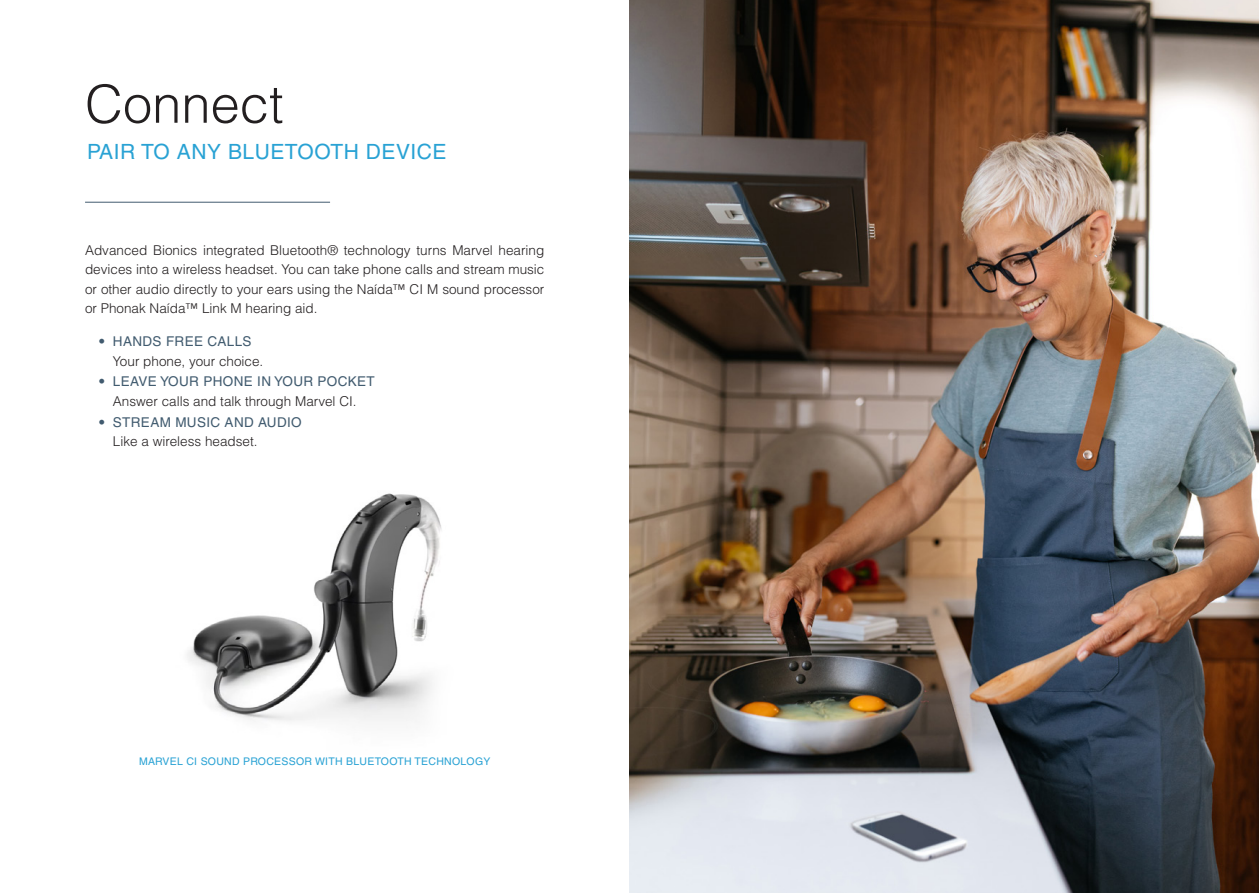
<style>
.page{position:relative;width:1259px;height:893px;background:#fff}
.page>*{position:absolute;margin:0;border:0;box-sizing:border-box;transform-origin:0 0}
.t1{font:300 52.5px "Helvetica LT Pro";color:#231f20}
.t2{font:21px "Helvetica LT Pro";letter-spacing:.025em;color:#29a2d4}
.t3{font:300 13.5px/19.5px "Helvetica LT Pro";color:#231f20}
.t4{font:10.5px "Helvetica LT Pro";letter-spacing:.025em;color:#29a2d4}
.s1{color:#415b6f}
.s2{font-weight:400;color:#415b6f}
</style>
<div class="page">
<hr style="left:85px;top:202px;width:245px;height:1px;background:#415b6f">
<img style="left:629px;top:0;width:630px;height:893px">
<img style="left:187px;top:493px;width:255px;height:228px">
<p class="t1" style="left:85px;top:71px;width:200px">Connect</p>
<p class="t2" style="left:87px;top:140px;width:361px">PAIR TO ANY BLUETOOTH DEVICE</p>
<p class="t3" style="left:85px;top:240px;width:461px;text-align:justify">Advanced Bionics integrated Bluetooth® technology turns Marvel hearing devices into a wireless headset. You can take phone calls and stream music or other audio directly to your ears using the Naída™ CI M sound processor or Phonak Naída™ Link M hearing aid.</p>
<p class="t3" style="left:113px;top:331px;width:152px;text-indent:-14px"><span class="s1">•</span> <span class="s2">HANDS FREE CALLS<br></span>Your phone, your choice.</p>
<p class="t3" style="left:99px;top:372px;width:278px;text-align:center"><span class="s1">•</span> <span class="s2">LEAVE YOUR PHONE IN YOUR POCKET<br></span>Answer calls and talk through Marvel CI.</p>
<p class="t3" style="left:113px;top:412px;width:190px;text-indent:-14px"><span class="s1">•</span> <span class="s2">STREAM MUSIC AND AUDIO<br></span>Like a wireless headset.</p>
<p class="t4" style="left:139px;top:756px;width:353px">MARVEL CI SOUND PROCESSOR WITH BLUETOOTH TECHNOLOGY</p>
</div>
